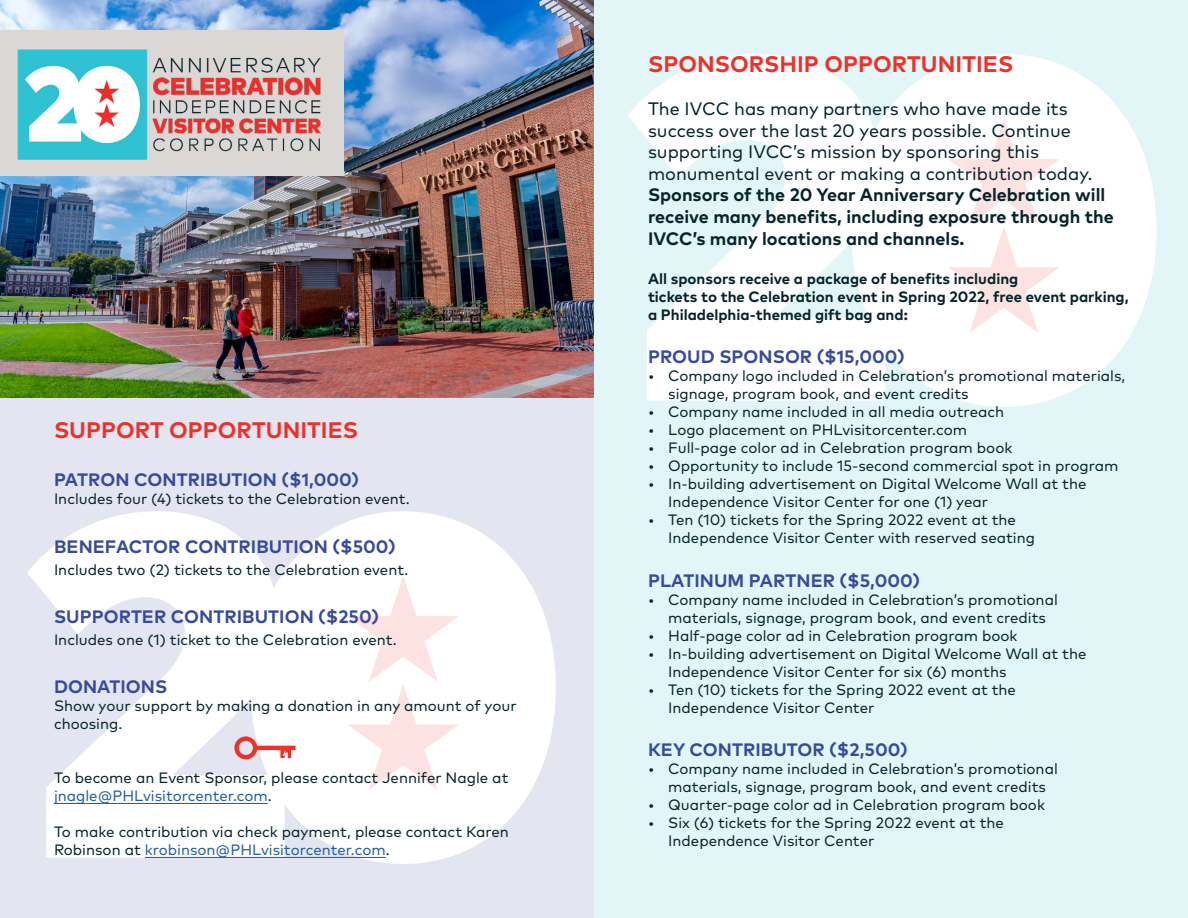
<style>
.page{position:relative;width:1188px;height:918px;background:#fff}
.page>*{position:absolute;margin:0;border:0;box-sizing:border-box;transform-origin:0 0}
.t1{font:700 22.5px "Mark Pro";letter-spacing:.005em;color:#ee3129}
.t2{font:18px/21.6px "Mark Pro";color:#05232b}
.t3{font:700 18px "Mark Pro";letter-spacing:.005em;color:#364b9b}
.t4{font:700 18px/21.6px "Mark Pro";color:#05232b}
.t5{font:15px/18px "Mark Pro";color:#05232b}
.t6{font:700 15px/18px "Mark Pro";color:#05232b}
.s1{color:#215e9e}
</style>
<div class="page">
<div style="left:0;top:308px;width:594px;height:610px;background:#e3e6f1"></div>
<svg style="left:27px;top:511px;width:529px;height:353px;fill:#fff"></svg>
<svg style="left:347px;top:576px;width:112px;height:214px;background:#fef5f5"></svg>
<div style="left:594px;top:0;width:594px;height:918px;background:#e2f6f8"></div>
<svg style="left:628px;top:54px;width:528px;height:353px;fill:#fff"></svg>
<svg style="left:948px;top:118px;width:112px;height:215px;background:#fef5f5"></svg>
<hr style="left:54px;top:803px;width:214px;height:1px;background:#215e9e">
<hr style="left:145px;top:857px;width:241px;height:1px;background:#215e9e">
<img style="left:0;top:0;width:594px;height:398px">
<img style="left:0;top:30px;width:344px;height:146px">
<svg style="left:234px;top:736px;width:62px;height:23px"></svg>
<h1 class="t1" style="left:54px;top:413px;width:306px">SUPPORT OPPORTUNITIES</h1>
<p class="t3" style="left:54px;top:466px;width:306px">PATRON CONTRIBUTION ($1,000)</p>
<p class="t5" style="left:54px;top:489px;width:357px">Includes four (4) tickets to the Celebration event.</p>
<p class="t3" style="left:54px;top:533px;width:343px">BENEFACTOR CONTRIBUTION ($500)</p>
<p class="t5" style="left:54px;top:559px;width:356px">Includes two (2) tickets to the Celebration event.</p>
<p class="t3" style="left:54px;top:603px;width:326px">SUPPORTER CONTRIBUTION ($250)</p>
<p class="t5" style="left:54px;top:629px;width:344px">Includes one (1) ticket to the Celebration event.</p>
<p class="t3" style="left:54px;top:673px;width:115px">DONATIONS</p>
<p class="t5" style="left:54px;top:696px;width:464px">Show your support by making a donation in any amount of your choosing.</p>
<p class="t5" style="left:54px;top:768px;width:456px">To become an Event Sponsor, please contact Jennifer Nagle at <span class="s1">jnagle@PHLvisitorcenter.com</span>.</p>
<p class="t5" style="left:54px;top:822px;width:456px">To make contribution via check payment, please contact Karen<br>Robinson at <span class="s1">krobinson@PHLvisitorcenter.com</span>.</p>
<h1 class="t1" style="left:648px;top:47px;width:367px">SPONSORSHIP OPPORTUNITIES</h1>
<p class="t2" style="left:648px;top:96px;width:446px">The IVCC has many partners who have made its success over the last 20 years possible. Continue supporting IVCC’s mission by sponsoring this monumental event or making a contribution today.</p>
<p class="t4" style="left:648px;top:183px;width:467px">Sponsors of the 20 Year Anniversary Celebration will receive many benefits, including exposure through the<br>IVCC’s many locations and channels.</p>
<p class="t6" style="left:648px;top:269px;width:482px">All sponsors receive a package of benefits including<br>tickets to the Celebration event in Spring 2022, free event parking, a Philadelphia-themed gift bag and:</p>
<p class="t3" style="left:648px;top:343px;width:258px">PROUD SPONSOR ($15,000)</p>
<p class="t5" style="left:668px;top:366px;width:459px;text-indent:-20px">• Company logo included in Celebration’s promotional materials, signage, program book, and event credits</p>
<p class="t5" style="left:648px;top:402px;width:358px">• Company name included in all media outreach</p>
<p class="t5" style="left:648px;top:420px;width:321px">• Logo placement on PHLvisitorcenter.com</p>
<p class="t5" style="left:648px;top:438px;width:366px">• Full-page color ad in Celebration program book</p>
<p class="t5" style="left:648px;top:456px;width:472px">• Opportunity to include 15-second commercial spot in program</p>
<p class="t5" style="left:668px;top:474px;width:420px;text-indent:-20px">• In-building advertisement on Digital Welcome Wall at the<br>Independence Visitor Center for one (1) year</p>
<p class="t5" style="left:668px;top:510px;width:368px;text-indent:-20px">• Ten (10) tickets for the Spring 2022 event at the<br>Independence Visitor Center with reserved seating</p>
<p class="t3" style="left:648px;top:567px;width:274px">PLATINUM PARTNER ($5,000)</p>
<p class="t5" style="left:648px;top:589px;width:411px;text-align:center">• Company name included in Celebration’s promotional materials, signage, program book, and event credits</p>
<p class="t5" style="left:648px;top:625px;width:371px">• Half-page color ad in Celebration program book</p>
<p class="t5" style="left:668px;top:643px;width:420px;text-indent:-20px">• In-building advertisement on Digital Welcome Wall at the<br>Independence Visitor Center for six (6) months</p>
<p class="t5" style="left:668px;top:679px;width:349px;text-indent:-20px">• Ten (10) tickets for the Spring 2022 event at the<br>Independence Visitor Center</p>
<p class="t3" style="left:648px;top:736px;width:261px">KEY CONTRIBUTOR ($2,500)</p>
<p class="t5" style="left:648px;top:758px;width:411px;text-align:center">• Company name included in Celebration’s promotional materials, signage, program book, and event credits</p>
<p class="t5" style="left:648px;top:794px;width:399px">• Quarter-page color ad in Celebration program book</p>
<p class="t5" style="left:668px;top:812px;width:337px;text-indent:-20px">• Six (6) tickets for the Spring 2022 event at the<br>Independence Visitor Center</p>
</div>
